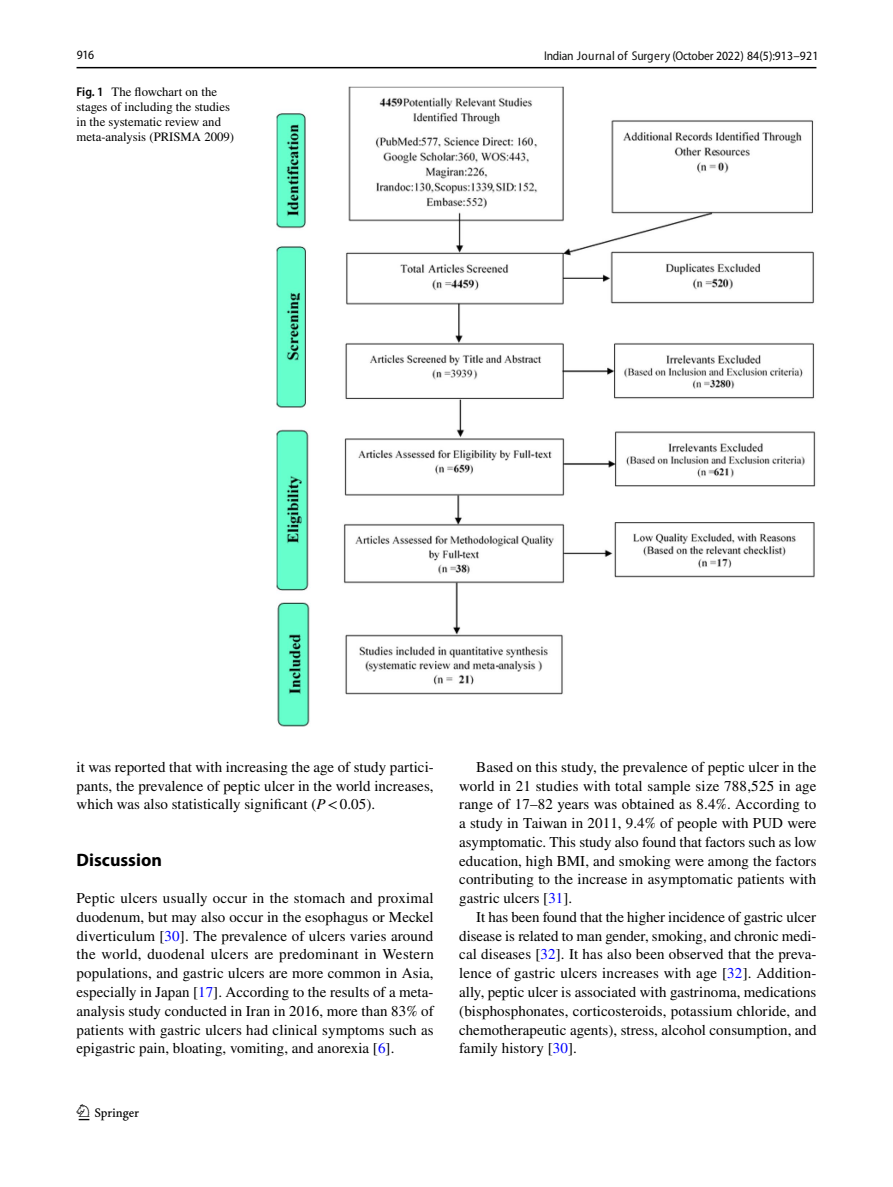
<style>
.page{position:relative;width:893px;height:1187px;background:#fff}
.page>*{position:absolute;margin:0;border:0;box-sizing:border-box;transform-origin:0 0}
.t1{font:22.5px "Springnew Regular 2";color:#000}
.t2{font:700 18px "Myriad Pro";color:#000}
.t3{font:15px/18.8px "STIX";letter-spacing:.005em;color:#000;text-align:justify}
.t4{font:12.75px/15px "STIX";color:#000}
.t5{font:12.75px "Yckhdf Crhwhy Adv T Tc 488 b 0 e 6";letter-spacing:.03em;color:#131413}
.t6{font:12.75px "Adv T Tc 488 b 0 e 6";color:#000}
.s1{color:#000}
.s2{font-family:"Kkxvwc Qsfrxc Adv T Tc 488 b 0 e 6"}
.s3{font-family:"Nkvkqq Bsvtmx Adv T Tc 488 b 0 e 6";color:#000}
.s4{font-family:"Myriad Pro";font-weight:600;font-stretch:semi-condensed}
.s5{font-style:italic}
.s6{color:#00f}
</style>
<div class="page">
<hr style="left:77px;top:67px;width:739px;height:1px;background:#000">
<img style="left:276px;top:87px;width:540px;height:639px">
<p class="t6" style="left:77px;top:50px;width:19px">916</p>
<p class="t5" style="left:544px;top:51px;width:276px">Indian Journal of Surgery <span class="s1">(</span><span class="s2">October</span> <span class="s1">2022) 84(5):913</span><span class="s3">–</span><span class="s1">921</span></p>
<p class="t4" style="left:77px;top:85px;width:159px"><span class="s4">Fig. 1</span> The flowchart on the stages of including the studies in the systematic review and meta-analysis (PRISMA 2009)</p>
<p class="t3" style="left:77px;top:758px;width:359px">it was reported that with increasing the age of study partici&shy;pants, the prevalence of peptic ulcer in the world increases, which was also statistically significant (<span class="s5">P</span>&lt;0.05).</p>
<p class="t2" style="left:77px;top:847px;width:87px">Discussion</p>
<p class="t3" style="left:77px;top:889px;width:359px">Peptic ulcers usually occur in the stomach and proximal duodenum, but may also occur in the esophagus or Meckel diverticulum [<span class="s6">30</span>]. The prevalence of ulcers varies around the world, duodenal ulcers are predominant in Western populations, and gastric ulcers are more common in Asia, especially in Japan [<span class="s6">17</span>]. According to the results of a meta&shy;analysis study conducted in Iran in 2016, more than 83% of patients with gastric ulcers had clinical symptoms such as epigastric pain, bloating, vomiting, and anorexia [<span class="s6">6</span>].</p>
<h1 class="t1" style="left:79px;top:1104px;width:62px">1 3</h1>
<p class="t3" style="left:459px;top:758px;width:359px;text-indent:17px">Based on this study, the prevalence of peptic ulcer in the world in 21 studies with total sample size 788,525 in age range of 17–82 years was obtained as 8.4%. According to a study in Taiwan in 2011, 9.4% of people with PUD were asymptomatic. This study also found that factors such as low education, high BMI, and smoking were among the factors contributing to the increase in asymptomatic patients with gastric ulcers [<span class="s6">31</span>].</p>
<p class="t3" style="left:459px;top:908px;width:359px;text-indent:17px">It has been found that the higher incidence of gastric ulcer disease is related to man gender, smoking, and chronic medi&shy;cal diseases [<span class="s6">32</span>]. It has also been observed that the preva&shy;lence of gastric ulcers increases with age [<span class="s6">32</span>]. Addition&shy;ally, peptic ulcer is associated with gastrinoma, medications (bisphosphonates, corticosteroids, potassium chloride, and chemotherapeutic agents), stress, alcohol consumption, and family history [<span class="s6">30</span>].</p>
</div>
